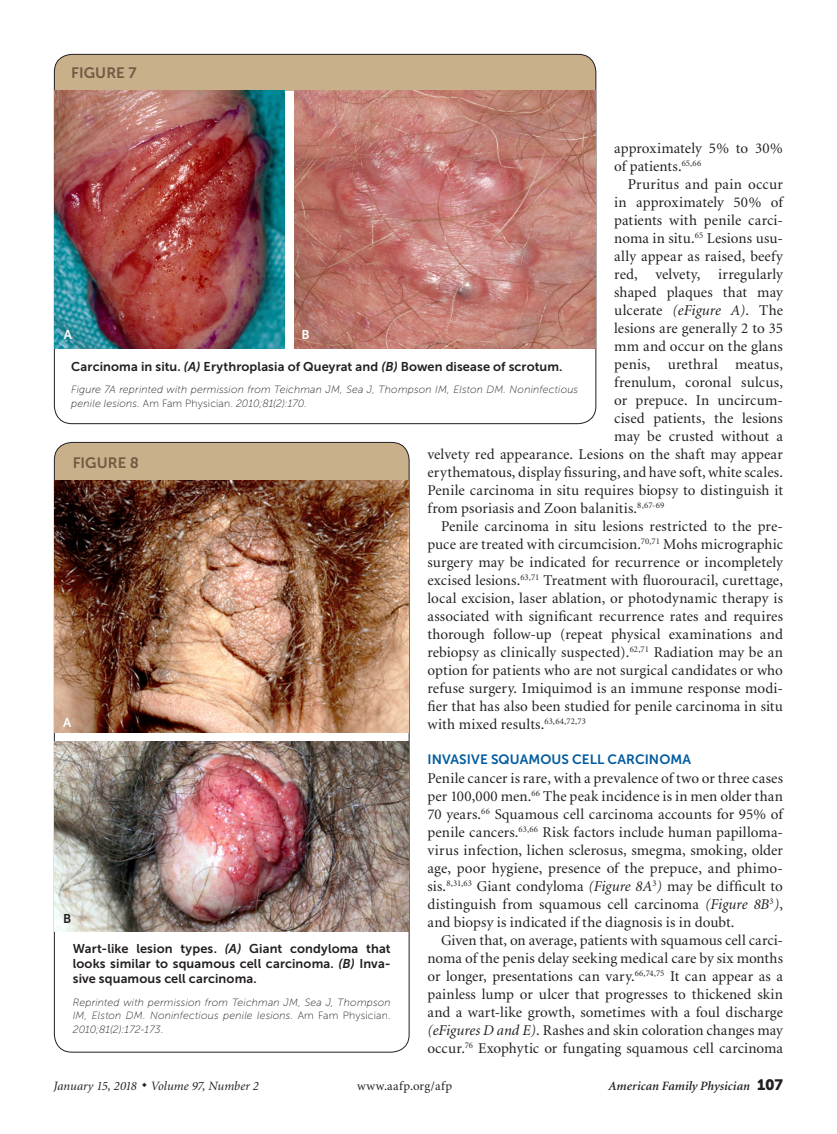
<style>
.page{position:relative;width:837px;height:1134px;background:#fff}
.page>*{position:absolute;margin:0;border:0;box-sizing:border-box;transform-origin:0 0}
.body_text{font:15px/18px "Minion";letter-spacing:.01em;color:#231f20;text-align:justify}
.body_noindent{font:15px/18px "Minion";letter-spacing:.005em;color:#231f20}
.figure{font:15px "Museo Sans 700";letter-spacing:.005em;color:#745844}
.head2{font:13.5px "Museo Sans 700";letter-spacing:.005em;color:#015b9e}
.fig_legend{font:12.75px/15.3px "Museo Sans 700";letter-spacing:.01em;color:#231f20;text-align:justify}
.t1{font:italic 12.75px "Minion";color:#231f20}
.t2{font:italic 600 12.75px "Minion";letter-spacing:.005em;color:#231f20}
.t3{font:12.75px "Minion";letter-spacing:.03em;color:#231f20}
.fig_letter{font:12.75px "Museo Sans 700";color:#fff}
.fig_letter-2{font:12.75px "Museo Sans 700";color:#231f20}
.table_fig_note{font:italic 10.5px/13.5px "Museo Sans 100";letter-spacing:.015em;color:#231f20}
.s1{font-style:italic}
.s2{font-style:normal}
.s3{font-family:"Museo Sans 900";font-weight:400;font-style:normal;font-size:15px}
</style>
<div class="page">
<svg style="left:54px;top:54px;width:543px;height:370px"></svg>
<img style="left:55px;top:91px;width:230px;height:257px">
<img style="left:294px;top:91px;width:302px;height:257px">
<svg style="left:54px;top:442px;width:356px;height:611px"></svg>
<img style="left:55px;top:480px;width:354px;height:252px">
<img style="left:55px;top:741px;width:354px;height:191px">
<p class="figure" style="left:71px;top:64px;width:67px">FIGURE 7</p>
<p class="body_noindent" style="left:614px;top:140px;width:170px">approximately 5% to 30% of patients.<sup>65,66</sup></p>
<p class="body_text" style="left:628px;top:176px;width:157px">Pruritus and pain occur</p>
<p class="body_text" style="left:614px;top:194px;width:170px">in approximately 50% of</p>
<p class="body_text" style="left:614px;top:212px;width:170px">patients with penile carci-</p>
<p class="body_text" style="left:614px;top:230px;width:170px">noma in situ.<sup>65</sup> Lesions usu-</p>
<p class="body_text" style="left:614px;top:248px;width:170px">ally appear as raised, beefy</p>
<p class="body_text" style="left:614px;top:266px;width:170px">red, velvety, irregularly</p>
<p class="body_text" style="left:614px;top:284px;width:170px">shaped plaques that may</p>
<p class="body_text" style="left:614px;top:302px;width:170px">ulcerate <span class="s1">(eFigure A)</span>. The</p>
<p class="body_text" style="left:614px;top:320px;width:170px">lesions are generally 2 to 35</p>
<p class="body_text" style="left:614px;top:338px;width:170px">mm and occur on the glans</p>
<p class="body_text" style="left:614px;top:356px;width:170px">penis, urethral meatus,</p>
<p class="body_text" style="left:614px;top:374px;width:170px">frenulum, coronal sulcus,</p>
<p class="body_text" style="left:614px;top:392px;width:170px">or prepuce. In uncircum-</p>
<p class="body_text" style="left:614px;top:410px;width:170px">cised patients, the lesions</p>
<p class="body_text" style="left:614px;top:428px;width:170px">may be crusted without a</p>
<p class="body_text" style="left:428px;top:446px;width:357px">velvety red appearance. Lesions on the shaft may appear</p>
<p class="body_text" style="left:428px;top:464px;width:357px">erythematous, display fissuring, and have soft, white scales.</p>
<p class="body_text" style="left:428px;top:482px;width:357px">Penile carcinoma in situ requires biopsy to distinguish it</p>
<p class="body_text" style="left:428px;top:500px;width:238px">from psoriasis and Zoon balanitis.<sup>8,67-69</sup></p>
<p class="body_text" style="left:428px;top:518px;width:357px;text-indent:14px">Penile carcinoma in situ lesions restricted to the pre&shy;puce are treated with circumcision.<sup>70,71</sup> Mohs micrographic surgery may be indicated for recurrence or incompletely excised lesions.<sup>63,71</sup> Treatment with fluorouracil, curettage, local excision, laser ablation, or photodynamic therapy is associated with significant recurrence rates and requires thorough follow-up (repeat physical examinations and rebiopsy as clinically suspected).<sup>62,71</sup> Radiation may be an option for patients who are not surgical candidates or who refuse surgery. Imiquimod is an immune response modi&shy;fier that has also been studied for penile carcinoma in situ with mixed results.<sup>63,64,72,73</sup></p>
<p class="head2" style="left:428px;top:751px;width:265px">INVASIVE SQUAMOUS CELL CARCINOMA</p>
<p class="body_noindent" style="left:428px;top:770px;width:357px;text-align:justify">Penile cancer is rare, with a prevalence of two or three cases per 100,000 men.<sup>66</sup> The peak incidence is in men older than 70 years.<sup>66</sup> Squamous cell carcinoma accounts for 95% of penile cancers.<sup>63,66</sup> Risk factors include human papilloma&shy;virus infection, lichen sclerosus, smegma, smoking, older age, poor hygiene, presence of the prepuce, and phimo&shy;sis.<sup>8,31,63</sup> Giant condyloma <span class="s1">(Figure 8A</span><sup>3</sup><span class="s1">)</span> may be difficult to distinguish from squamous cell carcinoma <span class="s1">(Figure 8B</span><sup>3</sup><span class="s1">)</span>, and biopsy is indicated if the diagnosis is in doubt.</p>
<p class="body_text" style="left:428px;top:932px;width:357px;text-indent:14px">Given that, on average, patients with squamous cell carci&shy;noma of the penis delay seeking medical care by six months or longer, presentations can vary.<sup>66,74,75</sup> It can appear as a painless lump or ulcer that progresses to thickened skin and a wart-like growth, sometimes with a foul discharge <span class="s1">(eFigures D and E)</span>. Rashes and skin coloration changes may occur.<sup>76</sup> Exophytic or fungating squamous cell carcinoma</p>
<p class="fig_letter" style="left:64px;top:328px;width:10px">A</p>
<p class="fig_letter" style="left:302px;top:328px;width:10px">B</p>
<p class="fig_legend" style="left:71px;top:359px;width:493px">Carcinoma in situ. <span class="s1">(A)</span> Erythroplasia of Queyrat and <span class="s1">(B)</span> Bowen disease of scrotum.</p>
<p class="table_fig_note" style="left:71px;top:383px;width:508px">Figure 7A reprinted with permission from Teichman JM, Sea J, Thompson IM, Elston DM. Noninfectious penile lesions. <span class="s2">Am Fam Physician.</span> 2010;81(2):170.</p>
<p class="figure" style="left:73px;top:454px;width:68px">FIGURE 8</p>
<p class="fig_letter" style="left:63px;top:716px;width:10px">A</p>
<p class="fig_letter-2" style="left:63px;top:911px;width:10px">B</p>
<p class="fig_legend" style="left:73px;top:941px;width:320px">Wart-like lesion types. <span class="s1">(A)</span> Giant condyloma that looks similar to squamous cell carcinoma. <span class="s1">(B)</span> Inva&shy;sive squamous cell carcinoma.</p>
<p class="table_fig_note" style="left:73px;top:996px;width:320px;text-align:justify">Reprinted with permission from Teichman JM, Sea J, Thompson IM, Elston DM. Noninfectious penile lesions. <span class="s2">Am Fam Physician.<br></span>2010;81(2):172-173.</p>
<p class="t1" style="left:54px;top:1080px;width:207px">January 15, 2018 ◆ Volume 97, Number 2</p>
<p class="t3" style="left:357px;top:1080px;width:97px">www.aafp.org/afp</p>
<p class="t2" style="left:608px;top:1080px;width:176px">American Family Physician <span class="s3">107</span></p>
</div>
